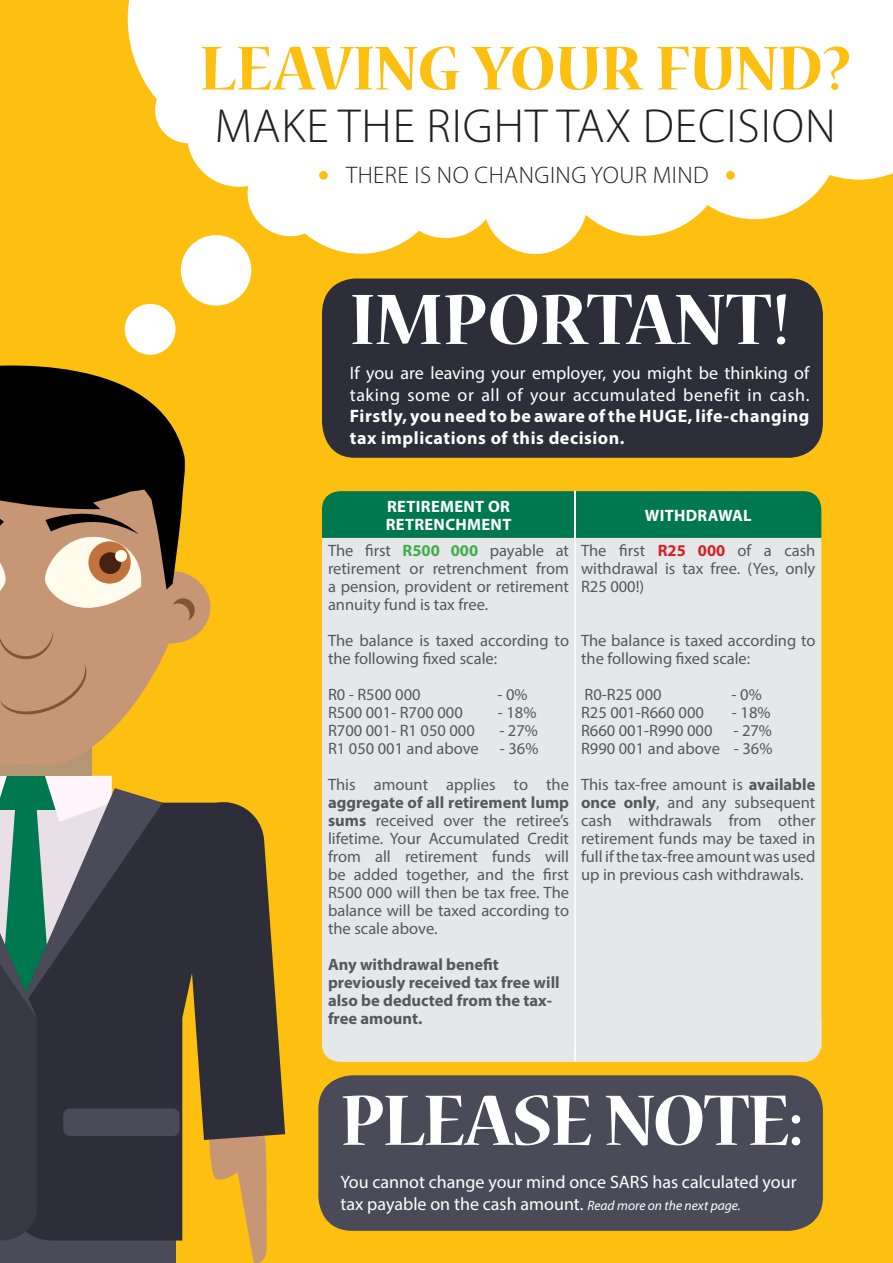
<style>
.page{position:relative;width:893px;height:1263px;background:#fdc011}
.page>*{position:absolute;margin:0;border:0;box-sizing:border-box;transform-origin:0 0}
.t1{font:700 79.5px "Nueva Std";letter-spacing:-.015em;color:#fff}
.t2{font:700 69px "Nueva Std";color:#fdc011}
.t3{font:300 48px "Myriad Pro";letter-spacing:.02em;color:#231f20}
.t4{font:300 24px "Myriad Pro";letter-spacing:.02em;color:#231f20}
.t5{font:18px/21.6px "Myriad Pro";color:#fff;text-align:justify}
.t6{font:16.5px/18px "Myriad Pro";color:#57585a;text-align:justify}
.t7{font:700 16.5px/18px "Myriad Pro";color:#57585a}
.t8{font:700 16.5px/18px "Myriad Pro";letter-spacing:.02em;color:#fff}
.s1{font-weight:700}
.s2{font-weight:700;color:#40ae49}
.s3{font-weight:700;color:#d1232a}
.s4{font-style:italic;font-size:13.5px}
</style>
<div class="page">
<div style="left:669px;top:48px;width:171px;height:171px;background:#fff;border-radius:50%"></div>
<div style="left:556px;top:65px;width:171px;height:171px;background:#fff;border-radius:50%"></div>
<div style="left:128px;top:0;width:765px;height:180px;background:#fff"></div>
<div style="left:394px;top:134px;width:104px;height:104px;background:#fff;border-radius:50%"></div>
<div style="left:483px;top:150px;width:104px;height:104px;background:#fff;border-radius:50%"></div>
<div style="left:331px;top:66px;width:104px;height:104px;background:#fff;border-radius:50%"></div>
<div style="left:275px;top:82px;width:171px;height:172px;background:#fff;border-radius:50%"></div>
<div style="left:187px;top:83px;width:104px;height:104px;background:#fff;border-radius:50%"></div>
<div style="left:248px;top:151px;width:85px;height:85px;background:#fff;border-radius:50%"></div>
<div style="left:155px;top:77px;width:66px;height:66px;background:#fff;border-radius:50%"></div>
<div style="left:181px;top:235px;width:70px;height:71px;background:#fff;border-radius:50%"></div>
<div style="left:125px;top:304px;width:51px;height:51px;background:#fff;border-radius:50%"></div>
<div style="left:322px;top:279px;width:501px;height:179px;background:#2e2e3b;border-radius:34px"></div>
<div style="left:318px;top:1075px;width:505px;height:156px;background:#4a4a59;border-radius:34px"></div>
<div style="left:319px;top:171px;width:9px;height:9px;background:#fdc011;border-radius:50%"></div>
<div style="left:0;top:1213px;width:176px;height:50px;background:#4a4a59"></div>
<div style="left:726px;top:171px;width:9px;height:9px;background:#fdc011;border-radius:50%"></div>
<svg style="left:163px;top:803px;width:27px;height:437px;background:#4f4534"></svg>
<svg style="left:0;top:776px;width:163px;height:464px;background:#454f53"></svg>
<div style="left:0;top:742px;width:92px;height:34px;background:#b49675"></div>
<svg style="left:0;top:578px;width:210px;height:187px"></svg>
<div style="left:63px;top:1108px;width:116px;height:28px;background:#4a4a59;border-radius:7px"></div>
<svg style="left:190px;top:802px;width:96px;height:461px"></svg>
<div style="left:322px;top:491px;width:499px;height:47px;background:#00784f"></div>
<svg style="left:0;top:354px;width:195px;height:365px"></svg>
<div style="left:322px;top:538px;width:499px;height:481px;background:#e6e7e9"></div>
<hr style="left:574px;top:538px;width:2px;height:510px;background:#fff">
<div style="left:322px;top:1019px;width:499px;height:43px;background:#e6e7e9"></div>
<hr style="left:574px;top:491px;width:2px;height:47px;background:#fff">
<p class="t2" style="left:200px;top:37px;width:653px">LEAVING YOUR FUND?</p>
<p class="t3" style="left:215px;top:99px;width:622px">MAKE THE RIGHT TAX DECISION</p>
<p class="t4" style="left:346px;top:161px;width:364px">THERE IS NO CHANGING YOUR MIND</p>
<p class="t1" style="left:350px;top:283px;width:441px">IMPORTANT!</p>
<p class="t5" style="left:350px;top:362px;width:461px">If you are leaving your employer, you might be thinking of taking some or all of your accumulated benefit in cash.<br><span class="s1">Firstly, you need to be aware of the HUGE, life-changing tax implications of this decision.</span></p>
<p class="t8" style="left:386px;top:497px;width:127px">RETIREMENT OR<br>RETRENCHMENT</p>
<p class="t8" style="left:645px;top:506px;width:109px">WITHDRAWAL</p>
<p class="t6" style="left:328px;top:541px;width:243px">The first <span class="s2">R500 000</span> payable at retirement or retrenchment from a pension, provident or retirement annuity fund is tax free.</p>
<p class="t6" style="left:328px;top:631px;width:243px">The balance is taxed according to the following fixed scale:</p>
<p class="t6" style="left:328px;top:685px;width:94px">R0 - R500 000</p>
<p class="t6" style="left:498px;top:685px;width:32px">- 0%</p>
<p class="t6" style="left:328px;top:703px;width:136px">R500 001- R700 000</p>
<p class="t6" style="left:498px;top:703px;width:40px">- 18%</p>
<p class="t6" style="left:328px;top:721px;width:148px">R700 001- R1 050 000</p>
<p class="t6" style="left:499px;top:721px;width:40px">- 27%</p>
<p class="t6" style="left:328px;top:739px;width:152px">R1 050 001 and above</p>
<p class="t6" style="left:500px;top:739px;width:40px">- 36%</p>
<p class="t6" style="left:328px;top:775px;width:243px">This amount applies to the <span class="s1">aggregate of all retirement lump sums</span> received over the retiree’s lifetime. Your Accumulated Credit from all retirement funds will be added together, and the first R500 000 will then be tax free. The balance will be taxed according to the scale above.</p>
<p class="t7" style="left:328px;top:955px;width:233px">Any withdrawal benefit previously received tax free will also be deducted from the tax&shy;free amount.</p>
<p class="t6" style="left:581px;top:541px;width:236px">The first <span class="s3">R25 000</span> of a cash withdrawal is tax free. (Yes, only R25 000!)</p>
<p class="t6" style="left:581px;top:631px;width:236px">The balance is taxed according to the following fixed scale:</p>
<p class="t6" style="left:585px;top:685px;width:79px">R0-R25 000</p>
<p class="t6" style="left:732px;top:685px;width:32px">- 0%</p>
<p class="t6" style="left:581px;top:703px;width:124px">R25 001-R660 000</p>
<p class="t6" style="left:732px;top:703px;width:40px">- 18%</p>
<p class="t6" style="left:581px;top:721px;width:133px">R660 001-R990 000</p>
<p class="t6" style="left:733px;top:721px;width:40px">- 27%</p>
<p class="t6" style="left:581px;top:739px;width:193px">R990 001 and above - 36%</p>
<p class="t6" style="left:581px;top:775px;width:236px">This tax-free amount is <span class="s1">available once only</span>, and any subsequent cash withdrawals from other retirement funds may be taxed in full if the tax-free amount was used up in previous cash withdrawals.</p>
<p class="t1" style="left:340px;top:1084px;width:464px">PLEASE NOTE:</p>
<p class="t5" style="left:340px;top:1171px;width:458px">You cannot change your mind once SARS has calculated your tax payable on the cash amount. <span class="s4">Read more on the next page.</span></p>
</div>
